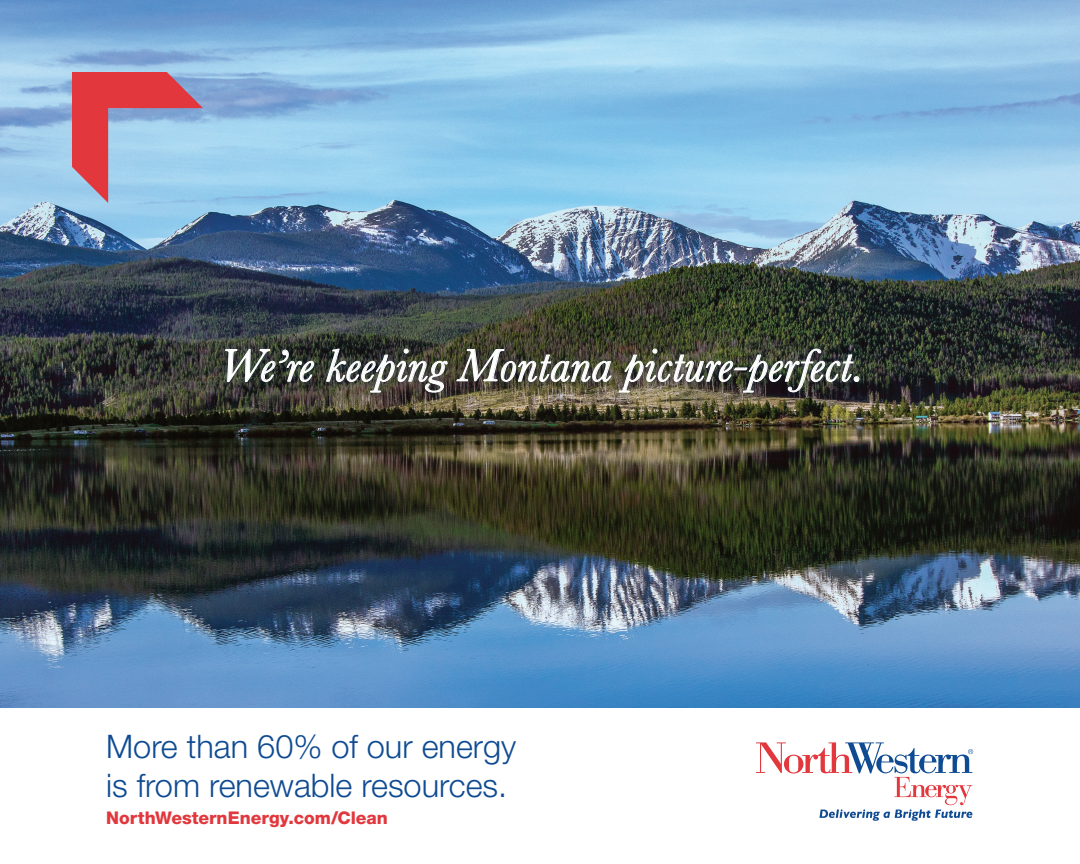
<style>
.page{position:relative;width:1080px;height:864px;background:#fff}
.page>*{position:absolute;margin:0;border:0;box-sizing:border-box;transform-origin:0 0}
.t1{font:italic 47.33px "Baskerville";letter-spacing:.01em;color:#fff}
.t2{font:300 32.5px/39px "Helvetica Neue LT Std";color:#0f4b92}
.t3{font:800 17.5px "Helvetica Neue LT Std";color:#e1373d}
</style>
<div class="page">
<img style="left:0;top:0;width:1080px;height:708px">
<svg style="left:72px;top:72px;width:131px;height:131px;background:#b68fa5"></svg>
<svg style="left:756px;top:742px;width:217px;height:79px"></svg>
<div style="left:217px;top:341px;width:650px;height:60px;background:#0f4b92;opacity:.2"></div>
<svg style="left:225px;top:349px;width:89px;height:33px;background:#5a615b"></svg>
<svg style="left:326px;top:349px;width:122px;height:44px;background:#5e5e58"></svg>
<svg style="left:456px;top:349px;width:156px;height:33px;background:#636459"></svg>
<img style="left:619px;top:349px;width:241px;height:44px">
<h1 class="t1" style="left:219px;top:334px;width:647px">We’re keeping Montana picture-perfect.</h1>
<p class="t2" style="left:106px;top:726px;width:412px">More than 60% of our energy is from renewable resources.</p>
<p class="t3" style="left:106px;top:808px;width:283px">NorthWesternEnergy.com/Clean</p>
</div>
